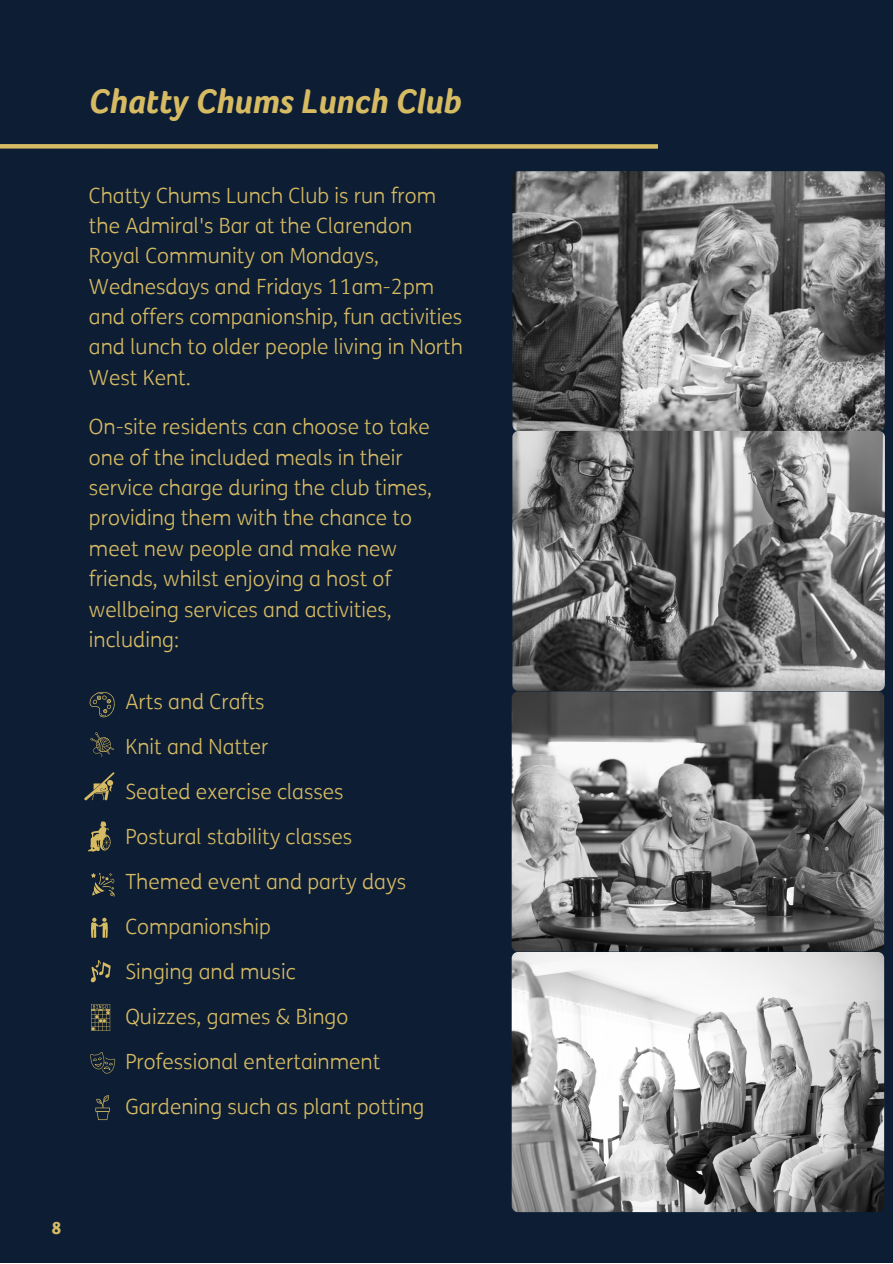
<style>
.page{position:relative;width:893px;height:1264px;background:#fff}
.page>*{position:absolute;margin:0;border:0;box-sizing:border-box;transform-origin:0 0}
.t1{font:italic 700 35.25px "Foco";color:#d6bb63}
.t2{font:300 21px/30.3px "FS Me";color:#d6bb63}
.t3{font:800 16.65px "FS Me";color:#d6bb63}
</style>
<div class="page">
<div style="left:0;top:0;width:892px;height:1262px;background:#0d1d34"></div>
<div style="left:0;top:144px;width:658px;height:5px;background:#d6bb63"></div>
<img style="left:512px;top:171px;width:372px;height:260px;border-radius:6px">
<img style="left:511px;top:691px;width:373px;height:260px;border-radius:6px">
<img style="left:512px;top:431px;width:372px;height:260px;border-radius:6px">
<img style="left:511px;top:952px;width:373px;height:260px;border-radius:6px">
<svg style="left:89px;top:691px;width:26px;height:26px"></svg>
<svg style="left:90px;top:732px;width:24px;height:25px"></svg>
<svg style="left:84px;top:772px;width:30px;height:28px"></svg>
<svg style="left:88px;top:821px;width:23px;height:30px"></svg>
<svg style="left:91px;top:873px;width:24px;height:23px"></svg>
<svg style="left:91px;top:917px;width:17px;height:21px"></svg>
<svg style="left:90px;top:959px;width:21px;height:23px"></svg>
<svg style="left:91px;top:1004px;width:19px;height:26px"></svg>
<svg style="left:90px;top:1052px;width:25px;height:21px"></svg>
<svg style="left:96px;top:1095px;width:13px;height:25px"></svg>
<p class="t1" style="left:89px;top:80px;width:374px">Chatty Chums Lunch Club</p>
<p class="t2" style="left:89px;top:181px;width:375px">Chatty Chums Lunch Club is run from the Admiral's Bar at the Clarendon<br>Royal Community on Mondays,<br>Wednesdays and Fridays 11am-2pm and offers companionship, fun activities and lunch to older people living in North<br>West Kent.</p>
<p class="t2" style="left:89px;top:412px;width:345px">On-site residents can choose to take one of the included meals in their service charge during the club times, providing them with the chance to meet new people and make new friends, whilst enjoying a host of wellbeing services and activities, including:</p>
<p class="t2" style="left:125px;top:687px;width:141px">Arts and Crafts</p>
<p class="t2" style="left:125px;top:732px;width:145px">Knit and Natter</p>
<p class="t2" style="left:125px;top:777px;width:220px">Seated exercise classes</p>
<p class="t2" style="left:125px;top:822px;width:228px">Postural stability classes</p>
<p class="t2" style="left:125px;top:867px;width:282px">Themed event and party days</p>
<p class="t2" style="left:125px;top:912px;width:147px">Companionship</p>
<p class="t2" style="left:125px;top:957px;width:172px">Singing and music</p>
<p class="t2" style="left:125px;top:1002px;width:224px">Quizzes, games &amp; Bingo</p>
<p class="t2" style="left:125px;top:1047px;width:256px">Professional entertainment</p>
<p class="t2" style="left:125px;top:1092px;width:300px">Gardening such as plant potting</p>
<p class="t3" style="left:52px;top:1217px;width:11px">8</p>
</div>
